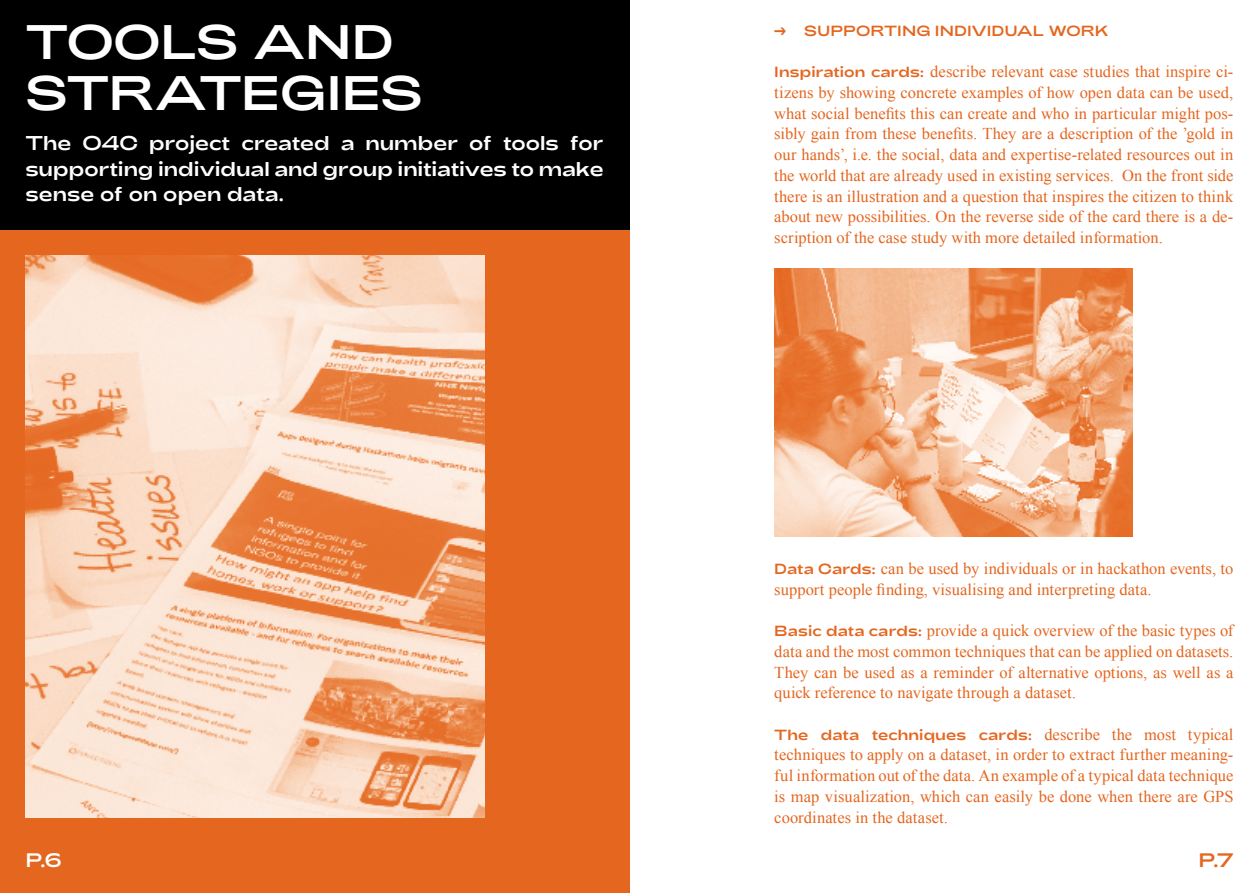
<style>
.page{position:relative;width:1259px;height:893px;background:#fff}
.page>*{position:absolute;margin:0;border:0;box-sizing:border-box;transform-origin:0 0}
.t1{font:48.45px/50.2px "Adieu";letter-spacing:-.015em;color:#fff}
.t2{font:19.95px/26px "Adieu";color:#fff;text-align:justify}
.t3{font:19.5px "Adieu";color:#e4661f}
.t4{font:19.5px "Adieu";color:#fff}
.t5{font:16.5px/20.7px "Times New Roman";color:#e4661f;text-align:justify}
.t6{font:14.7px "Adieu";letter-spacing:.005em;color:#e4661f}
.s1{font-family:"Adieu";font-size:14.7px}
.s2{font-family:"Times New Roman";font-size:16.5px}
</style>
<div class="page">
<div style="left:0;top:0;width:629px;height:893px;background:#e4661f"></div>
<div style="left:0;top:0;width:629px;height:230px;background:#000"></div>
<img style="left:26px;top:255px;width:459px;height:562px">
<img style="left:774px;top:269px;width:358px;height:268px">
<h1 class="t1" style="left:26px;top:18px;width:399px">TOOLS AND<br>STRATEGIES</h1>
<p class="t2" style="left:26px;top:130px;width:579px">The O4C project created a number of tools for supporting individual and group initiatives to make sense of on open data.</p>
<p class="t4" style="left:26px;top:849px;width:38px">P.6</p>
<p class="t6" style="left:774px;top:22px;width:336px">→ SUPPORTING INDIVIDUAL WORK</p>
<p class="t5" style="left:774px;top:61px;width:461px"><span class="s1">Inspiration cards:</span> describe relevant case studies that inspire ci&shy;tizens by showing concrete examples of how open data can be used, what social benefits this can create and who in particular might pos&shy;sibly gain from these benefits. They are a description of the ’gold in our hands’, i.e. the social, data and expertise-related resources out in the world that are already used in existing services. On the front side there is an illustration and a question that inspires the citizen to think about new possibilities. On the reverse side of the card there is a de&shy;scription of the case study with more detailed information.</p>
<p class="t5" style="left:774px;top:558px;width:460px"><span class="s1">Data Cards:</span> can be used by individuals or in hackathon events, to support people finding, visualising and interpreting data.</p>
<p class="t5" style="left:774px;top:620px;width:461px"><span class="s1">Basic data cards:</span> provide a quick overview of the basic types of data and the most common techniques that can be applied on datasets.<br>They can be used as a reminder of alternative options, as well as a quick reference to navigate through a dataset.</p>
<p class="t6" style="left:774px;top:726px;width:461px">The data techniques cards: <span class="s2">describe the most typical</span></p>
<p class="t5" style="left:774px;top:744px;width:461px">techniques to apply on a dataset, in order to extract further meaning&shy;ful information out of the data. An example of a typical data technique is map visualization, which can easily be done when there are GPS coordinates in the dataset.</p>
<p class="t3" style="left:1198px;top:849px;width:36px">P.7</p>
</div>
